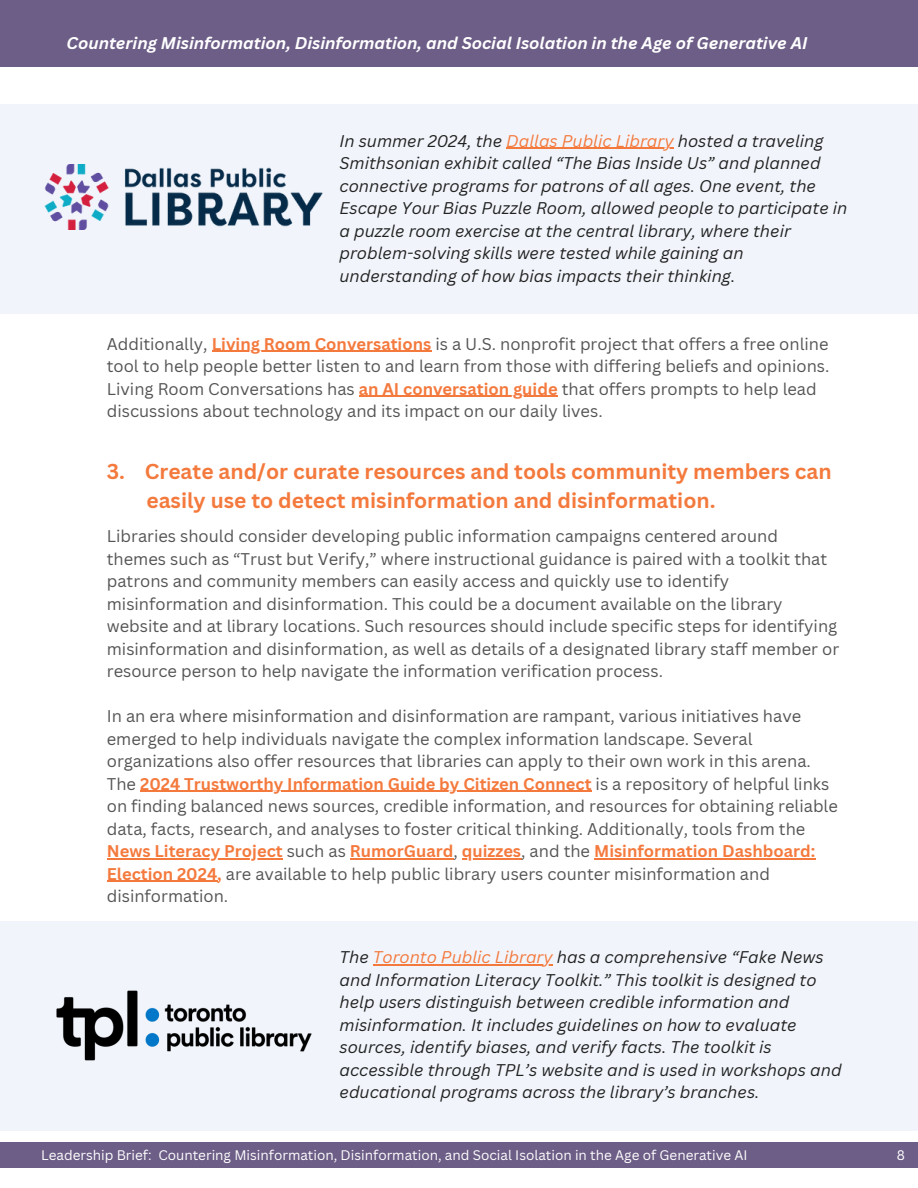
<style>
.page{position:relative;width:918px;height:1188px;background:#fff}
.page>*{position:absolute;margin:0;border:0;box-sizing:border-box;transform-origin:0 0}
.t1{font:700 21px/29.2px "Canva Sans";color:#f4793d}
.t2{font:16.5px/22.5px "Canva Sans";color:#545454}
.t3{font:italic 16.5px/22.5px "Canva Sans";color:#222}
.t4{font:italic 700 16.5px "Canva Sans";color:#fff}
.t5{font:700 16.5px "Canva Sans";color:#f4793d}
.t6{font:13.5px "Canva Sans";color:#fff}
.s1{color:#f4793d}
.s2{font-weight:700;color:#f4793d}
.s3{font-weight:400;color:#545454}
</style>
<div class="page">
<div style="left:0;top:0;width:918px;height:67px;background:#6d5e87"></div>
<div style="left:0;top:1142px;width:918px;height:26px;background:#6d5e87"></div>
<div style="left:0;top:104px;width:918px;height:209px;background:#f1f5fb"></div>
<hr style="left:140px;top:791px;width:452px;height:1px;background:#f4793d">
<hr style="left:107px;top:858px;width:176px;height:2px;background:#f4793d">
<hr style="left:350px;top:858px;width:103px;height:2px;background:#f4793d">
<hr style="left:462px;top:858px;width:59px;height:2px;background:#f4793d">
<hr style="left:594px;top:858px;width:221px;height:2px;background:#f4793d">
<hr style="left:107px;top:881px;width:110px;height:1px;background:#f4793d">
<div style="left:0;top:921px;width:918px;height:209px;background:#f1f5fb"></div>
<img style="left:44px;top:165px;width:279px;height:64px">
<img style="left:56px;top:990px;width:256px;height:71px">
<hr style="left:506px;top:148px;width:168px;height:1px;background:#f4793d">
<hr style="left:212px;top:351px;width:219px;height:1px;background:#f4793d">
<hr style="left:359px;top:396px;width:199px;height:1px;background:#f4793d">
<hr style="left:373px;top:965px;width:180px;height:1px;background:#f4793d">
<h3 class="t4" style="left:67px;top:31px;width:743px">Countering Misinformation, Disinformation, and Social Isolation in the Age of Generative AI</h3>
<p class="t3" style="left:340px;top:129px;width:509px">In summer 2024, the <span class="s1">Dallas Public Library</span> hosted a traveling Smithsonian exhibit called “The Bias Inside Us” and planned connective programs for patrons of all ages. One event, the Escape Your Bias Puzzle Room, allowed people to participate in a puzzle room exercise at the central library, where their problem-solving skills were tested while gaining an understanding of how bias impacts their thinking.</p>
<p class="t2" style="left:107px;top:332px;width:724px">Additionally, <span class="s2">Living Room Conversations</span> is a U.S. nonprofit project that offers a free online tool to help people better listen to and learn from those with differing beliefs and opinions.<br>Living Room Conversations has <span class="s2">an AI conversation guide</span> that offers prompts to help lead discussions about technology and its impact on our daily lives.</p>
<h2 class="t1" style="left:146px;top:456px;width:687px;text-indent:-40px">3. Create and/or curate resources and tools community members can easily use to detect misinformation and disinformation.</h2>
<p class="t2" style="left:107px;top:525px;width:734px">Libraries should consider developing public information campaigns centered around themes such as “Trust but Verify,” where instructional guidance is paired with a toolkit that patrons and community members can easily access and quickly use to identify misinformation and disinformation. This could be a document available on the library website and at library locations. Such resources should include specific steps for identifying misinformation and disinformation, as well as details of a designated library staff member or resource person to help navigate the information verification process.</p>
<h3 class="t2" style="left:107px;top:705px;width:724px">In an era where misinformation and disinformation are rampant, various initiatives have emerged to help individuals navigate the complex information landscape. Several organizations also offer resources that libraries can apply to their own work in this arena.<br>The <span class="s2">2024 Trustworthy Information Guide by Citizen Connect</span> is a repository of helpful links</h3>
<h3 class="t2" style="left:107px;top:795px;width:733px">on finding balanced news sources, credible information, and resources for obtaining reliable data, facts, research, and analyses to foster critical thinking. Additionally, tools from the</h3>
<h1 class="t5" style="left:107px;top:840px;width:710px">News Literacy Project <span class="s3">such as</span> RumorGuard<span class="s3">,</span> quizzes<span class="s3">, and the</span> Misinformation Dashboard:</h1>
<h3 class="t2" style="left:107px;top:862px;width:665px"><span class="s2">Election 2024,</span> are available to help public library users counter misinformation and disinformation.</h3>
<p class="t3" style="left:340px;top:946px;width:504px">The <span class="s1">Toronto Public Library</span> has a comprehensive “Fake News and Information Literacy Toolkit.” This toolkit is designed to help users distinguish between credible information and misinformation. It includes guidelines on how to evaluate sources, identify biases, and verify facts. The toolkit is accessible through TPL’s website and is used in workshops and educational programs across the library’s branches.</p>
<p class="t6" style="left:41px;top:1145px;width:708px">Leadership Brief: Countering Misinformation, Disinformation, and Social Isolation in the Age of Generative AI</p>
<p class="t6" style="left:897px;top:1145px;width:10px">8</p>
</div>
